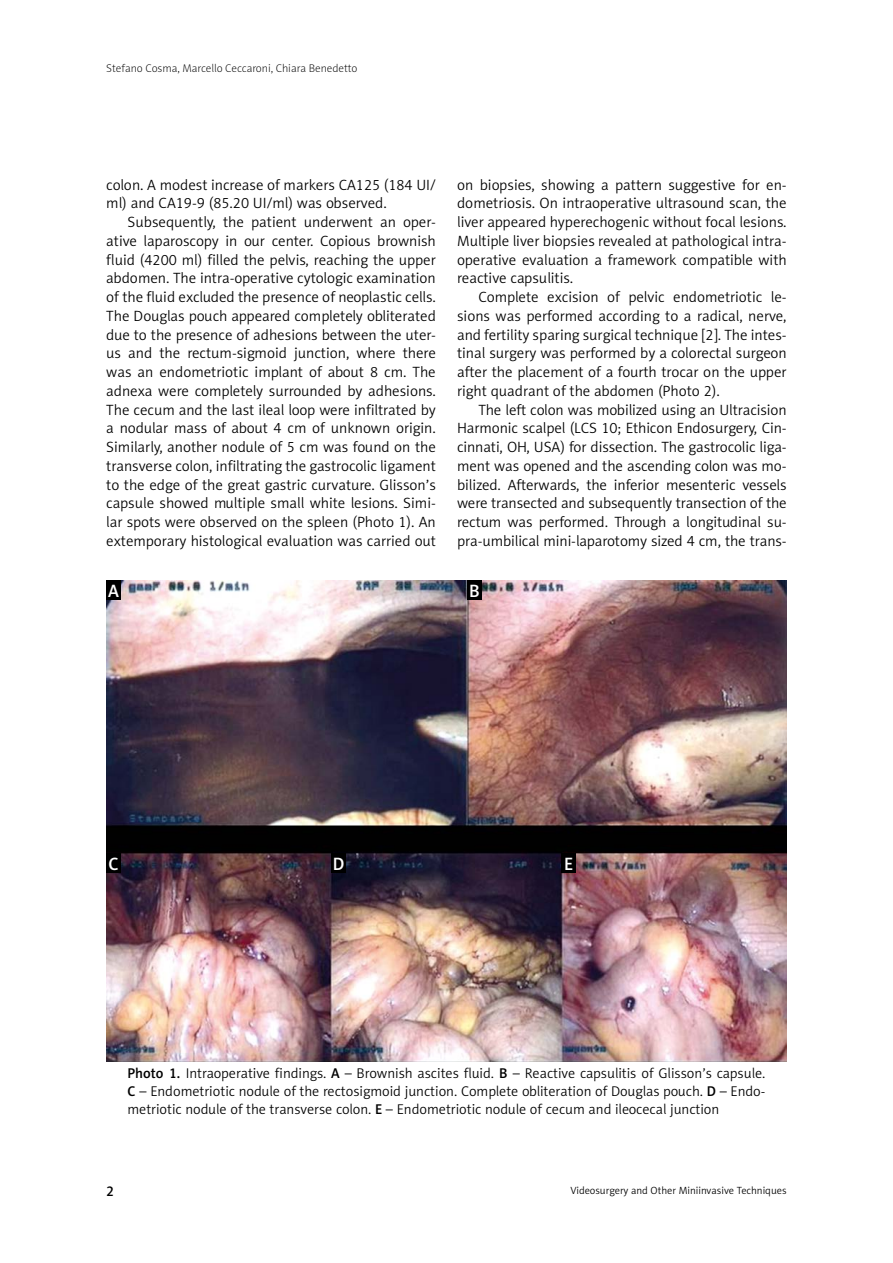
<style>
.page{position:relative;width:893px;height:1263px;background:#fff}
.page>*{position:absolute;margin:0;border:0;box-sizing:border-box;transform-origin:0 0}
.t1{font:18px "Naomi Sans EFN Medium";color:#fff}
.t2{font:15px/18.8px "Naomi Sans EFN Light";color:#000;text-align:justify}
.t3{font:14.25px/18px "Naomi Sans EFN Light";color:#000;text-align:justify}
.t4{font:14.25px "Naomi Sans EFN Medium";color:#000}
.t5{font:11.25px "Naomi Sans EFN Thin";color:#000}
.t6{font:10.5px "Naomi Sans EFN Light";color:#000}
.s1{font-family:"Naomi Sans EFN Medium"}
</style>
<div class="page">
<img style="left:106px;top:580px;width:681px;height:481px">
<div style="left:106px;top:580px;width:15px;height:19px;background:#000"></div>
<div style="left:467px;top:580px;width:15px;height:19px;background:#000"></div>
<div style="left:106px;top:853px;width:15px;height:19px;background:#000"></div>
<div style="left:332px;top:853px;width:14px;height:19px;background:#000"></div>
<div style="left:562px;top:853px;width:14px;height:19px;background:#000"></div>
<p class="t5" style="left:106px;top:62px;width:253px">Stefano Cosma, Marcello Ceccaroni, Chiara Benedetto</p>
<p class="t2" style="left:106px;top:175px;width:331px">colon. A modest increase of markers CA125 (184 UI/ ml) and CA19-9 (85.20 UI/ml) was observed.</p>
<p class="t2" style="left:106px;top:213px;width:331px;text-indent:21px">Subsequently, the patient underwent an oper&shy;ative laparoscopy in our center. Copious brownish fluid (4200 ml) filled the pelvis, reaching the upper abdomen. The intra-operative cytologic examination of the fluid excluded the presence of neoplastic cells.<br>The Douglas pouch appeared completely obliterated due to the presence of adhesions between the uter&shy;us and the rectum-sigmoid junction, where there was an endometriotic implant of about 8 cm. The adnexa were completely surrounded by adhesions.<br>The cecum and the last ileal loop were infiltrated by a nodular mass of about 4 cm of unknown origin.<br>Similarly, another nodule of 5 cm was found on the transverse colon, infiltrating the gastrocolic ligament to the edge of the great gastric curvature. Glisson’s capsule showed multiple small white lesions. Simi&shy;lar spots were observed on the spleen (Photo 1). An extemporary histological evaluation was carried out</p>
<p class="t2" style="left:457px;top:175px;width:331px">on biopsies, showing a pattern suggestive for en&shy;dometriosis. On intraoperative ultrasound scan, the liver appeared hyperechogenic without focal lesions.<br>Multiple liver biopsies revealed at pathological intra&shy;operative evaluation a framework compatible with reactive capsulitis.</p>
<p class="t2" style="left:457px;top:288px;width:331px;text-indent:21px">Complete excision of pelvic endometriotic le&shy;sions was performed according to a radical, nerve, and fertility sparing surgical technique [2]. The intes&shy;tinal surgery was performed by a colorectal surgeon after the placement of a fourth trocar on the upper right quadrant of the abdomen (Photo 2).</p>
<p class="t2" style="left:457px;top:400px;width:331px;text-indent:21px">The left colon was mobilized using an Ultracision Harmonic scalpel (LCS 10; Ethicon Endosurgery, Cin&shy;cinnati, OH, USA) for dissection. The gastrocolic liga&shy;ment was opened and the ascending colon was mo&shy;bilized. Afterwards, the inferior mesenteric vessels were transected and subsequently transection of the rectum was performed. Through a longitudinal su&shy;pra-umbilical mini-laparotomy sized 4 cm, the trans-</p>
<p class="t1" style="left:108px;top:580px;width:12px">A</p>
<p class="t1" style="left:469px;top:580px;width:12px">B</p>
<p class="t1" style="left:108px;top:853px;width:12px">C</p>
<p class="t1" style="left:333px;top:853px;width:13px">D</p>
<p class="t1" style="left:564px;top:853px;width:11px">E</p>
<p class="t3" style="left:127px;top:1064px;width:639px"><span class="s1">Photo 1.</span> Intraoperative findings. <span class="s1">A</span> – Brownish ascites fluid. <span class="s1">B</span> – Reactive capsulitis of Glisson’s capsule.<br><span class="s1">C</span> – Endometriotic nodule of the rectosigmoid junction. Complete obliteration of Douglas pouch. <span class="s1">D</span> – Endo&shy;metriotic nodule of the transverse colon. <span class="s1">E</span> – Endometriotic nodule of cecum and ileocecal junction</p>
<p class="t4" style="left:106px;top:1182px;width:9px">2</p>
<p class="t6" style="left:570px;top:1185px;width:218px">Videosurgery and Other Miniinvasive Techniques</p>
</div>
